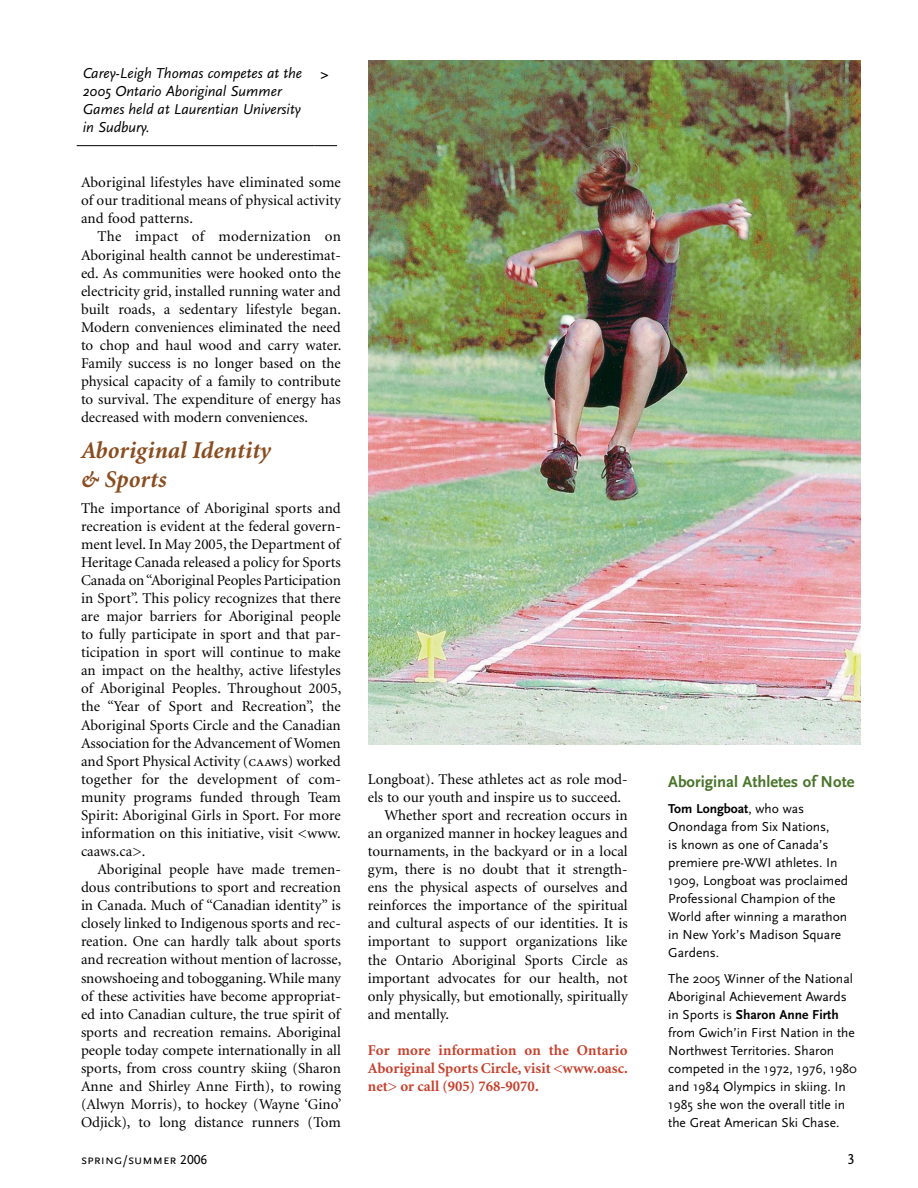
<style>
.page{position:relative;width:918px;height:1188px;background:#fff}
.page>*{position:absolute;margin:0;border:0;box-sizing:border-box;transform-origin:0 0}
.t1{font:italic 700 24px/28.5px "Minion";color:#8a4d1f}
.t2{font:700 16.5px "Scala Sans";color:#49742a}
.t3{font:15px/18.1px "Minion";color:#000;text-align:justify}
.t4{font:italic 15px/18px "Scala Sans";color:#000}
.t5{font:700 15px/18px "Minion";color:#c6402c;text-align:justify}
.t6{font:700 15px "Scala Sans Caps";color:#000}
.t7{font:13.5px/18px "Scala Sans";color:#000}
.t8{font:13.5px "Scala Sans Caps";color:#000}
.s1{font-family:"Minion Regular SC"}
.s2{font-weight:700}
</style>
<div class="page">
<img style="left:368px;top:61px;width:493px;height:684px">
<hr style="left:77px;top:145px;width:237px;height:1px;background:#000">
<svg style="left:314px;top:145px;width:23px;height:1px"></svg>
<p class="t4" style="left:83px;top:64px;width:221px">Carey-Leigh Thomas competes at the<br>2005 Ontario Aboriginal Summer<br>Games held at Laurentian University in Sudbury.</p>
<p class="t6" style="left:320px;top:66px;width:10px">&gt;</p>
<p class="t3" style="left:81px;top:174px;width:261px">Aboriginal lifestyles have eliminated some of our traditional means of physical activity and food patterns.</p>
<p class="t3" style="left:81px;top:228px;width:262px;text-indent:17px">The impact of modernization on Aboriginal health cannot be underestimat&shy;ed. As communities were hooked onto the electricity grid, installed running water and built roads, a sedentary lifestyle began.<br>Modern conveniences eliminated the need to chop and haul wood and carry water.<br>Family success is no longer based on the physical capacity of a family to contribute to survival. The expenditure of energy has decreased with modern conveniences.</p>
<h1 class="t1" style="left:81px;top:437px;width:192px">Aboriginal Identity &amp; Sports</h1>
<p class="t3" style="left:81px;top:499px;width:262px">The importance of Aboriginal sports and recreation is evident at the federal govern&shy;ment level. In May 2005, the Department of Heritage Canada released a policy for Sports Canada on “Aboriginal Peoples Participation in Sport”. This policy recognizes that there are major barriers for Aboriginal people to fully participate in sport and that par&shy;ticipation in sport will continue to make an impact on the healthy, active lifestyles of Aboriginal Peoples. Throughout 2005, the “Year of Sport and Recreation”, the Aboriginal Sports Circle and the Canadian Association for the Advancement of Women and Sport Physical Activity (<span class="s1">caaws</span>) worked together for the development of com&shy;munity programs funded through Team Spirit: Aboriginal Girls in Sport. For more information on this initiative, visit &lt;www. caaws.ca&gt;.</p>
<p class="t3" style="left:81px;top:861px;width:262px;text-indent:17px">Aboriginal people have made tremen&shy;dous contributions to sport and recreation in Canada. Much of “Canadian identity” is closely linked to Indigenous sports and rec&shy;reation. One can hardly talk about sports and recreation without mention of lacrosse, snowshoeing and tobogganing. While many of these activities have become appropriat&shy;ed into Canadian culture, the true spirit of sports and recreation remains. Aboriginal people today compete internationally in all sports, from cross country skiing (Sharon Anne and Shirley Anne Firth), to rowing (Alwyn Morris), to hockey (Wayne ‘Gino’ Odjick), to long distance runners (Tom</p>
<p class="t8" style="left:81px;top:1152px;width:128px">spring/summer 2006</p>
<p class="t3" style="left:368px;top:770px;width:261px">Longboat). These athletes act as role mod-</p>
<p class="t3" style="left:368px;top:789px;width:255px">els to our youth and inspire us to succeed.</p>
<p class="t3" style="left:384px;top:807px;width:245px">Whether sport and recreation occurs in</p>
<p class="t3" style="left:368px;top:825px;width:261px">an organized manner in hockey leagues and</p>
<p class="t3" style="left:368px;top:843px;width:261px">tournaments, in the backyard or in a local</p>
<p class="t3" style="left:368px;top:861px;width:261px">gym, there is no doubt that it strength-</p>
<p class="t3" style="left:368px;top:879px;width:261px">ens the physical aspects of ourselves and</p>
<p class="t3" style="left:368px;top:897px;width:261px">reinforces the importance of the spiritual</p>
<p class="t3" style="left:368px;top:915px;width:261px">and cultural aspects of our identities. It is</p>
<p class="t3" style="left:368px;top:933px;width:261px">important to support organizations like</p>
<p class="t3" style="left:368px;top:951px;width:262px">the Ontario Aboriginal Sports Circle as</p>
<p class="t3" style="left:368px;top:969px;width:261px">important advocates for our health, not</p>
<p class="t3" style="left:368px;top:987px;width:261px">only physically, but emotionally, spiritually</p>
<p class="t3" style="left:368px;top:1005px;width:83px">and mentally.</p>
<p class="t5" style="left:368px;top:1042px;width:261px">For more information on the Ontario Aboriginal Sports Circle, visit &lt;www.oasc. net&gt; or call (905) 768-9070.</p>
<p class="t2" style="left:668px;top:773px;width:188px">Aboriginal Athletes of Note</p>
<p class="t7" style="left:668px;top:800px;width:181px"><span class="s2">Tom Longboat</span>, who was<br>Onondaga from Six Nations,<br>is known as one of Canada’s premiere pre-WWI athletes. In<br>1909, Longboat was proclaimed<br>Professional Champion of the<br>World after winning a marathon in New York’s Madison Square<br>Gardens.</p>
<p class="t7" style="left:668px;top:970px;width:190px">The 2005 Winner of the National<br>Aboriginal Achievement Awards in Sports is <span class="s2">Sharon Anne Firth </span>from Gwich’in First Nation in the<br>Northwest Territories. Sharon competed in the 1972, 1976, 1980 and 1984 Olympics in skiing. In<br>1985 she won the overall title in the Great American Ski Chase.</p>
</div>
